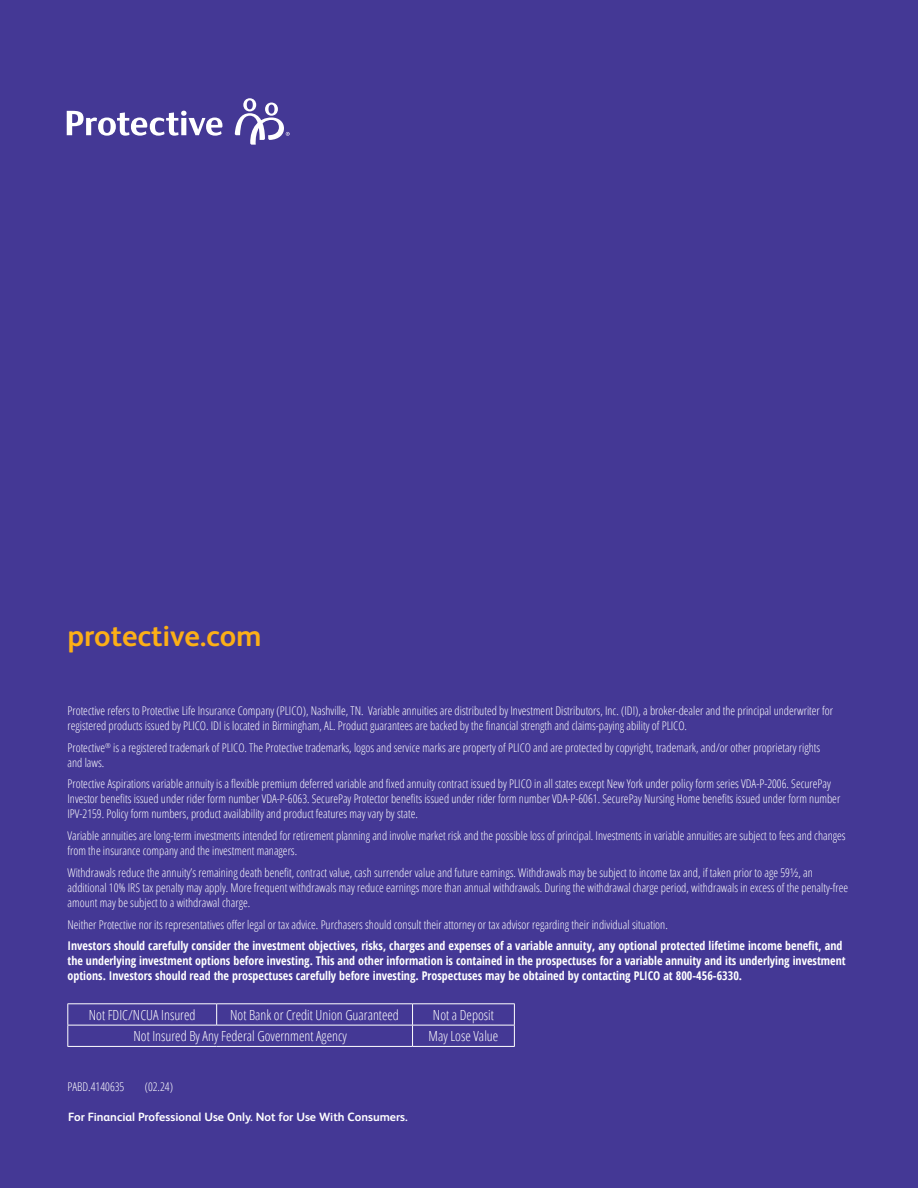
<style>
.page{position:relative;width:918px;height:1188px;background:#443895}
.page>*{position:absolute;margin:0;border:0;box-sizing:border-box;transform-origin:0 0}
.t1{font:700 30px "FS Albert Pro";color:#fcaf17}
.t2{font:300 condensed 13.95px "Open Sans";color:#fff}
.t3{font:300 condensed 12px/15px "Open Sans";color:#fff}
.t4{font:700 condensed 12px/15px "Open Sans";color:#fff}
.t5{font:700 12px "FS Albert Pro";color:#fff}
</style>
<div class="page">
<hr style="left:68px;top:1003px;width:149px;height:1px;background:#fff">
<hr style="left:217px;top:1003px;width:196px;height:1px;background:#fff">
<svg style="left:216px;top:1004px;width:1px;height:21px"></svg>
<hr style="left:413px;top:1003px;width:102px;height:1px;background:#fff">
<hr style="left:68px;top:1025px;width:149px;height:1px;background:#fff">
<svg style="left:68px;top:1004px;width:1px;height:42px"></svg>
<hr style="left:217px;top:1025px;width:196px;height:1px;background:#fff">
<hr style="left:413px;top:1025px;width:102px;height:1px;background:#fff">
<svg style="left:412px;top:1004px;width:1px;height:42px"></svg>
<svg style="left:514px;top:1004px;width:1px;height:42px"></svg>
<hr style="left:68px;top:1046px;width:149px;height:1px;background:#fff">
<hr style="left:217px;top:1046px;width:196px;height:1px;background:#fff">
<hr style="left:413px;top:1046px;width:102px;height:1px;background:#fff">
<svg style="left:67px;top:111px;width:155px;height:25px"></svg>
<svg style="left:235px;top:98px;width:55px;height:47px"></svg>
<h1 class="t1" style="left:68px;top:615px;width:196px">protective.com</h1>
<p class="t3" style="left:68px;top:703px;width:767px">Protective refers to Protective Life Insurance Company (PLICO), Nashville, TN. Variable annuities are distributed by Investment Distributors, Inc. (IDI), a broker-dealer and the principal underwriter for registered products issued by PLICO. IDI is located in Birmingham, AL. Product guarantees are backed by the financial strength and claims-paying ability of PLICO.</p>
<p class="t3" style="left:68px;top:739px;width:754px">Protective<sup>®</sup> is a registered trademark of PLICO. The Protective trademarks, logos and service marks are property of PLICO and are protected by copyright, trademark, and/or other proprietary rights and laws.</p>
<p class="t3" style="left:68px;top:776px;width:774px">Protective Aspirations variable annuity is a flexible premium deferred variable and fixed annuity contract issued by PLICO in all states except New York under policy form series VDA-P-2006. SecurePay<br>Investor benefits issued under rider form number VDA-P-6063. SecurePay Protector benefits issued under rider form number VDA-P-6061. SecurePay Nursing Home benefits issued under form number<br>IPV-2159. Policy form numbers, product availability and product features may vary by state.</p>
<p class="t3" style="left:68px;top:828px;width:780px">Variable annuities are long-term investments intended for retirement planning and involve market risk and the possible loss of principal. Investments in variable annuities are subject to fees and changes from the insurance company and the investment managers.</p>
<p class="t3" style="left:68px;top:865px;width:782px">Withdrawals reduce the annuity’s remaining death benefit, contract value, cash surrender value and future earnings. Withdrawals may be subject to income tax and, if taken prior to age 59½, an additional 10% IRS tax penalty may apply. More frequent withdrawals may reduce earnings more than annual withdrawals. During the withdrawal charge period, withdrawals in excess of the penalty-free amount may be subject to a withdrawal charge.</p>
<p class="t3" style="left:68px;top:916px;width:602px">Neither Protective nor its representatives offer legal or tax advice. Purchasers should consult their attorney or tax advisor regarding their individual situation.</p>
<p class="t4" style="left:68px;top:938px;width:780px">Investors should carefully consider the investment objectives, risks, charges and expenses of a variable annuity, any optional protected lifetime income benefit, and the underlying investment options before investing. This and other information is contained in the prospectuses for a variable annuity and its underlying investment options. Investors should read the prospectuses carefully before investing. Prospectuses may be obtained by contacting PLICO at 800-456-6330.</p>
<p class="t2" style="left:89px;top:1005px;width:108px">Not FDIC/NCUA Insured</p>
<p class="t2" style="left:230px;top:1005px;width:170px">Not Bank or Credit Union Guaranteed</p>
<p class="t2" style="left:433px;top:1005px;width:62px">Not a Deposit</p>
<p class="t2" style="left:134px;top:1027px;width:215px">Not Insured By Any Federal Government Agency</p>
<p class="t2" style="left:429px;top:1027px;width:71px">May Lose Value</p>
<p class="t3" style="left:68px;top:1078px;width:58px">PABD.4140635</p>
<p class="t3" style="left:145px;top:1078px;width:30px">(02.24)</p>
<p class="t5" style="left:68px;top:1108px;width:341px">For Financial Professional Use Only. Not for Use With Consumers.</p>
</div>
